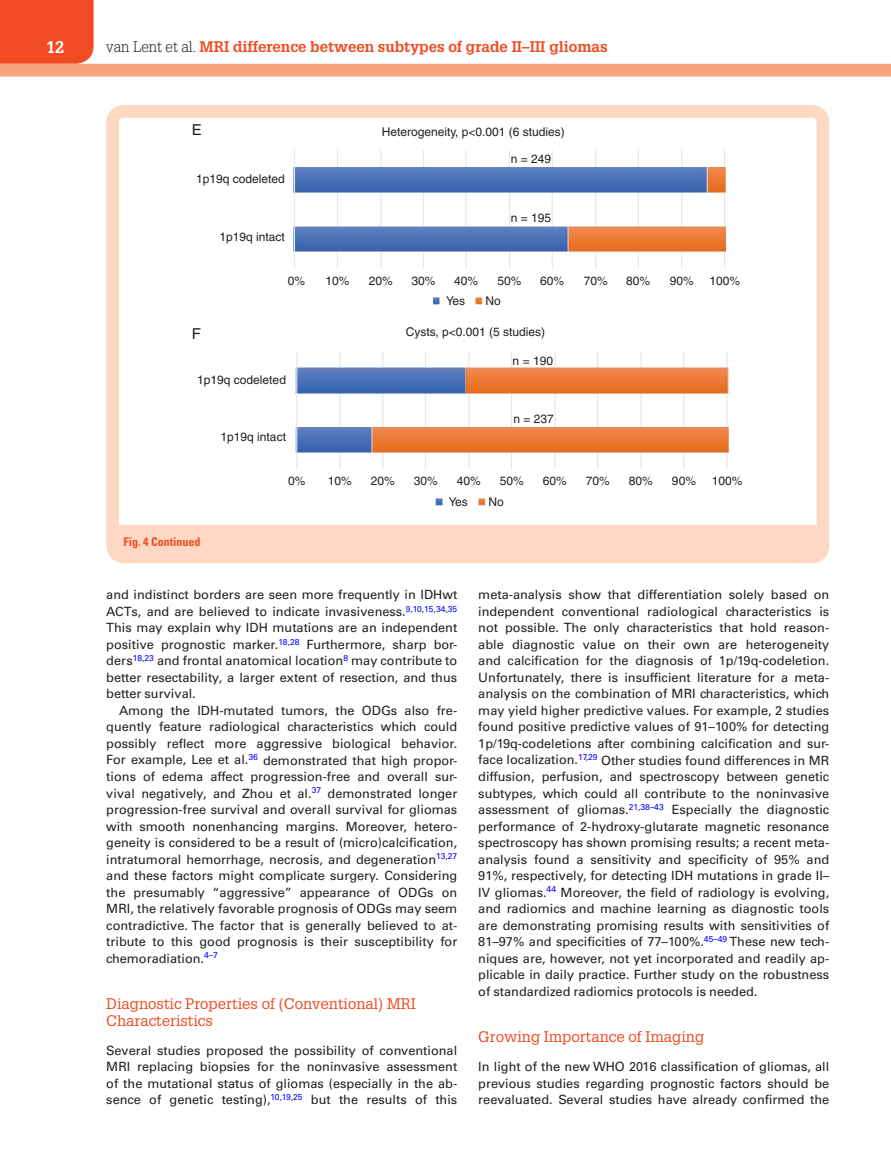
<style>
.page{position:relative;width:891px;height:1175px;background:#fff}
.page>*{position:absolute;margin:0;border:0;box-sizing:border-box;transform-origin:0 0}
.t1{font:700 16.5px "Glypha LT Std";color:#fff}
.t2{font:15px/16.5px "Glypha LT Std";color:#f04b22}
.t3{font:700 15px "Glypha LT Std";color:#f04b22}
.t4{font:15px "Helvetica";color:#231f20}
.t5{font:12.75px/16.5px "Univers LT Std";color:#231f20;text-align:justify}
.t6{font:12px "Helvetica";color:#231f20}
.t7{font:700 condensed 12px "Univers LT Std";color:#f04b22}
.s1{font-weight:300;color:#231f20}
</style>
<div class="page">
<div style="left:0;top:0;width:94px;height:64px;background:#f04b22"></div>
<div style="left:0;top:64px;width:891px;height:12px;background:#f7a37d"></div>
<div style="left:115px;top:525px;width:706px;height:28px;background:#fdd8c3"></div>
<hr style="left:337px;top:150px;width:1px;height:118px;background:#e1e7ed">
<hr style="left:380px;top:150px;width:1px;height:118px;background:#e1e7ed">
<hr style="left:423px;top:150px;width:1px;height:118px;background:#e1e7ed">
<hr style="left:466px;top:150px;width:1px;height:118px;background:#e1e7ed">
<hr style="left:509px;top:150px;width:1px;height:118px;background:#e1e7ed">
<hr style="left:552px;top:150px;width:1px;height:118px;background:#e1e7ed">
<hr style="left:595px;top:150px;width:1px;height:118px;background:#e1e7ed">
<hr style="left:638px;top:150px;width:1px;height:118px;background:#e1e7ed">
<hr style="left:681px;top:150px;width:1px;height:118px;background:#e1e7ed">
<hr style="left:724px;top:150px;width:1px;height:118px;background:#e1e7ed">
<img style="left:295px;top:226px;width:431px;height:26px">
<img style="left:295px;top:167px;width:431px;height:25px">
<hr style="left:294px;top:150px;width:1px;height:118px;background:#e1e7ed">
<hr style="left:340px;top:351px;width:1px;height:118px;background:#e1e7ed">
<hr style="left:382px;top:351px;width:1px;height:118px;background:#e1e7ed">
<hr style="left:425px;top:351px;width:1px;height:118px;background:#e1e7ed">
<hr style="left:468px;top:351px;width:1px;height:118px;background:#e1e7ed">
<hr style="left:511px;top:351px;width:1px;height:118px;background:#e1e7ed">
<hr style="left:554px;top:351px;width:2px;height:118px;background:#e1e7ed">
<hr style="left:597px;top:351px;width:1px;height:118px;background:#e1e7ed">
<hr style="left:641px;top:351px;width:1px;height:118px;background:#e1e7ed">
<hr style="left:683px;top:351px;width:1px;height:118px;background:#e1e7ed">
<hr style="left:726px;top:351px;width:2px;height:118px;background:#e1e7ed">
<img style="left:297px;top:427px;width:431px;height:25px">
<img style="left:297px;top:368px;width:432px;height:25px">
<hr style="left:296px;top:351px;width:1px;height:118px;background:#e1e7ed">
<img style="left:433px;top:297px;width:50px;height:8px">
<img style="left:436px;top:498px;width:50px;height:7px">
<div style="left:106px;top:105px;width:723px;height:458px;border:13px solid #fdd8c3;border-radius:12px"></div>
<p class="t1" style="left:46px;top:37px;width:20px">12</p>
<p class="t3" style="left:106px;top:37px;width:503px"><span class="s1">van Lent et al.</span> MRI difference between subtypes of grade II–III gliomas</p>
<p class="t4" style="left:192px;top:121px;width:12px">E</p>
<p class="t6" style="left:196px;top:172px;width:90px">1p19q codeleted</p>
<p class="t6" style="left:220px;top:230px;width:67px">1p19q intact</p>
<p class="t6" style="left:382px;top:124px;width:185px">Heterogeneity, p&lt;0.001 (6 studies)</p>
<p class="t6" style="left:511px;top:152px;width:42px">n = 249</p>
<p class="t6" style="left:511px;top:211px;width:42px">n = 195</p>
<p class="t6" style="left:288px;top:274px;width:19px">0%</p>
<p class="t6" style="left:325px;top:274px;width:26px">10%</p>
<p class="t6" style="left:369px;top:274px;width:26px">20%</p>
<p class="t6" style="left:412px;top:274px;width:26px">30%</p>
<p class="t6" style="left:454px;top:274px;width:26px">40%</p>
<p class="t6" style="left:498px;top:274px;width:26px">50%</p>
<p class="t6" style="left:540px;top:274px;width:26px">60%</p>
<p class="t6" style="left:584px;top:274px;width:26px">70%</p>
<p class="t6" style="left:626px;top:274px;width:26px">80%</p>
<p class="t6" style="left:670px;top:274px;width:26px">90%</p>
<p class="t6" style="left:709px;top:274px;width:32px">100%</p>
<p class="t4" style="left:192px;top:325px;width:11px">F</p>
<p class="t6" style="left:197px;top:372px;width:90px">1p19q codeleted</p>
<p class="t6" style="left:221px;top:430px;width:67px">1p19q intact</p>
<p class="t6" style="left:446px;top:294px;width:20px">Yes</p>
<p class="t6" style="left:486px;top:294px;width:17px">No</p>
<p class="t6" style="left:406px;top:325px;width:141px">Cysts, p&lt;0.001 (5 studies)</p>
<p class="t6" style="left:513px;top:354px;width:42px">n = 190</p>
<p class="t6" style="left:513px;top:411px;width:42px">n = 237</p>
<p class="t6" style="left:288px;top:474px;width:19px">0%</p>
<p class="t6" style="left:328px;top:474px;width:26px">10%</p>
<p class="t6" style="left:371px;top:474px;width:26px">20%</p>
<p class="t6" style="left:414px;top:474px;width:26px">30%</p>
<p class="t6" style="left:457px;top:474px;width:26px">40%</p>
<p class="t6" style="left:500px;top:474px;width:26px">50%</p>
<p class="t6" style="left:543px;top:474px;width:26px">60%</p>
<p class="t6" style="left:586px;top:474px;width:26px">70%</p>
<p class="t6" style="left:629px;top:474px;width:26px">80%</p>
<p class="t6" style="left:672px;top:474px;width:26px">90%</p>
<p class="t6" style="left:712px;top:474px;width:32px">100%</p>
<p class="t7" style="left:124px;top:534px;width:78px">Fig. 4 Continued</p>
<p class="t6" style="left:449px;top:494px;width:20px">Yes</p>
<p class="t6" style="left:488px;top:494px;width:17px">No</p>
<p class="t5" style="left:106px;top:586px;width:353px">and indistinct borders are seen more frequently in IDHwt ACTs, and are believed to indicate invasiveness.<sup>9</sup><sup>,</sup><sup>10</sup><sup>,</sup><sup>15</sup><sup>,</sup><sup>34</sup><sup>,</sup><sup>35<br></sup>This may explain why IDH mutations are an independent positive prognostic marker.<sup>18</sup><sup>,</sup><sup>28</sup> Furthermore, sharp bor&shy;ders<sup>18</sup><sup>,</sup><sup>23</sup> and frontal anatomical location<sup>8</sup> may contribute to better resectability, a larger extent of resection, and thus better survival.</p>
<p class="t5" style="left:106px;top:702px;width:353px;text-indent:13px">Among the IDH-mutated tumors, the ODGs also fre&shy;quently feature radiological characteristics which could possibly reflect more aggressive biological behavior.<br>For example, Lee et al.<sup>36</sup> demonstrated that high propor&shy;tions of edema affect progression-free and overall sur&shy;vival negatively, and Zhou et al.<sup>37</sup> demonstrated longer progression-free survival and overall survival for gliomas with smooth nonenhancing margins. Moreover, hetero&shy;geneity is considered to be a result of (micro)calcification, intratumoral hemorrhage, necrosis, and degeneration<sup>13</sup><sup>,</sup><sup>27 </sup>and these factors might complicate surgery. Considering the presumably “aggressive” appearance of ODGs on MRI, the relatively favorable prognosis of ODGs may seem contradictive. The factor that is generally believed to at&shy;tribute to this good prognosis is their susceptibility for chemoradiation.<sup>4–7</sup></p>
<p class="t2" style="left:106px;top:995px;width:311px">Diagnostic Properties of (Conventional) MRI<br>Characteristics</p>
<p class="t5" style="left:106px;top:1042px;width:352px">Several studies proposed the possibility of conventional MRI replacing biopsies for the noninvasive assessment of the mutational status of gliomas (especially in the ab&shy;sence of genetic testing),<sup>10</sup><sup>,</sup><sup>19</sup><sup>,</sup><sup>25</sup> but the results of this</p>
<p class="t5" style="left:478px;top:586px;width:353px">meta-analysis show that differentiation solely based on independent conventional radiological characteristics is not possible. The only characteristics that hold reason&shy;able diagnostic value on their own are heterogeneity and calcification for the diagnosis of 1p/19q-codeletion.<br>Unfortunately, there is insufficient literature for a meta&shy;analysis on the combination of MRI characteristics, which may yield higher predictive values. For example, 2 studies found positive predictive values of 91–100% for detecting 1p/19q-codeletions after combining calcification and sur&shy;face localization.<sup>17</sup><sup>,</sup><sup>29</sup> Other studies found differences in MR diffusion, perfusion, and spectroscopy between genetic subtypes, which could all contribute to the noninvasive assessment of gliomas.<sup>21</sup><sup>,</sup><sup>38–43</sup> Especially the diagnostic performance of 2-hydroxy-glutarate magnetic resonance spectroscopy has shown promising results; a recent meta&shy;analysis found a sensitivity and specificity of 95% and 91%, respectively, for detecting IDH mutations in grade II– IV gliomas.<sup>44</sup> Moreover, the field of radiology is evolving, and radiomics and machine learning as diagnostic tools are demonstrating promising results with sensitivities of 81–97% and specificities of 77–100%.<sup>45–49</sup> These new tech&shy;niques are, however, not yet incorporated and readily ap&shy;plicable in daily practice. Further study on the robustness of standardized radiomics protocols is needed.</p>
<p class="t2" style="left:478px;top:1028px;width:227px">Growing Importance of Imaging</p>
<p class="t5" style="left:478px;top:1058px;width:353px">In light of the new WHO 2016 classification of gliomas, all previous studies regarding prognostic factors should be reevaluated. Several studies have already confirmed the</p>
</div>
